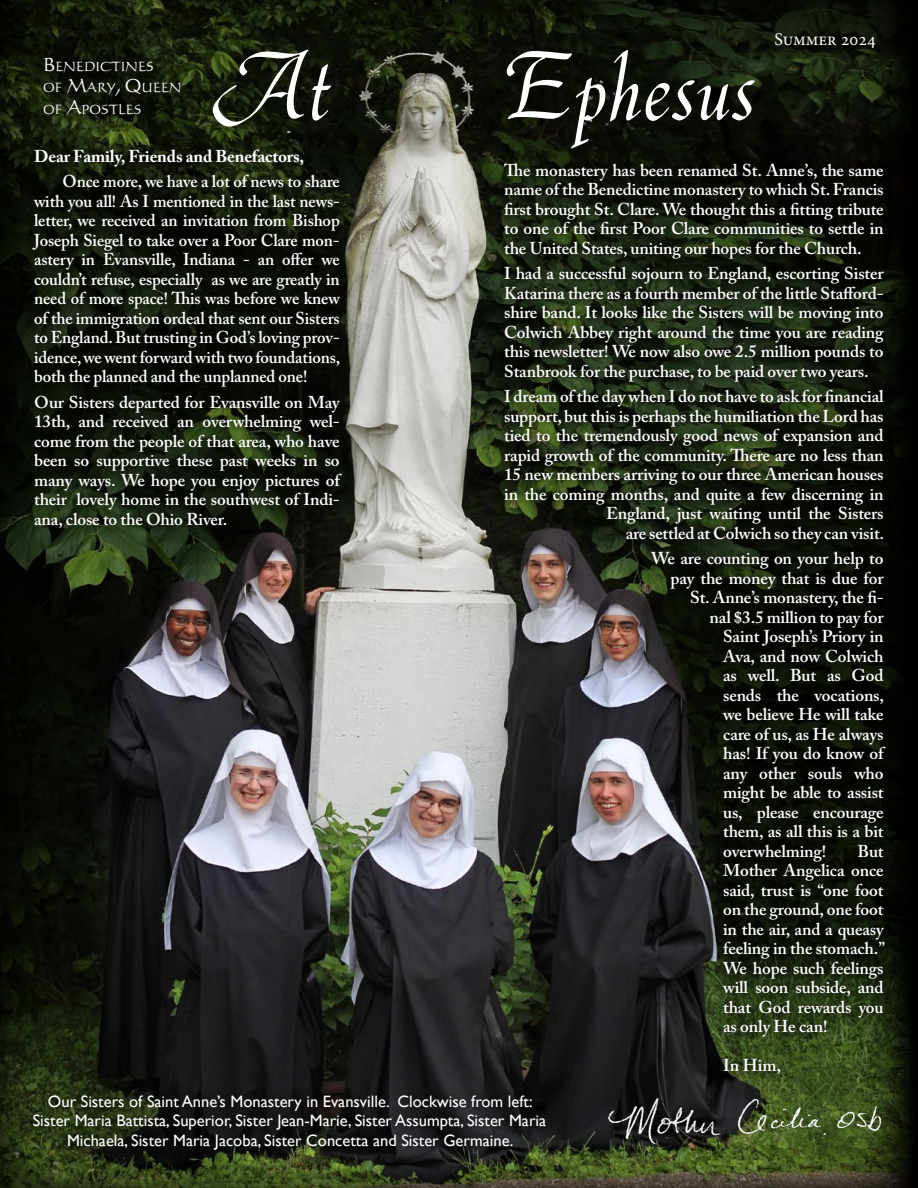
<style>
.page{position:relative;width:918px;height:1188px;background:#fff}
.page>*{position:absolute;margin:0;border:0;box-sizing:border-box;transform-origin:0 0}
.t1{font:102px "Deanna Script";color:#fff}
.t2{font:102px "Deanna Swash";color:#fff}
.t3{font:18px "Minion Pro";color:#fff}
.t4{font:600 17.25px "Adobe Caslon Pro";color:#fff}
.t5{font:600 17.1px/19.5px "Adobe Caslon Pro";letter-spacing:-.01em;color:#fff;text-align:justify}
.t6{font:700 17.1px "Adobe Caslon Pro";letter-spacing:-.01em;color:#fff}
.t7{font:16.5px/19.8px "Gill Sans";color:#fff;text-align:center}
.t8{font:12.6px/21.6px "Calli 109 Normal";color:#fff}
.s1{font-family:"Deanna Script"}
.s2{font-size:18px}
</style>
<div class="page">
<img style="left:0;top:0;width:918px;height:1188px">
<svg style="left:41px;top:54px;width:152px;height:73px;background:#131909"></svg>
<svg style="left:772px;top:30px;width:115px;height:31px;background:#10160a"></svg>
<div style="left:25px;top:141px;width:324px;height:395px;background:#000;opacity:.75"></div>
<svg style="left:496px;top:154px;width:398px;height:928px;background:#1f2419"></svg>
<img style="left:602px;top:1080px;width:311px;height:84px">
<div style="left:25px;top:1087px;width:529px;height:71px;background:#000;opacity:.75"></div>
<p class="t3" style="left:774px;top:28px;width:103px">Summer 2024</p>
<h1 class="t2" style="left:212px;top:28px;width:122px">A<span class="s1">t</span></h1>
<h1 class="t1" style="left:503px;top:31px;width:253px">Ephesus</h1>
<p class="t6" style="left:34px;top:146px;width:272px">Dear Family, Friends and Benefactors,</p>
<p class="t5" style="left:34px;top:172px;width:308px;text-indent:29px">Once more, we have a lot of news to share with you all! As I mentioned in the last news&shy;letter, we received an invitation from Bishop Joseph Siegel to take over a Poor Clare mon&shy;astery in Evansville, Indiana - an offer we couldn’t refuse, especially as we are greatly in need of more space! This was before we knew of the immigration ordeal that sent our Sisters to England. But trusting in God’s loving prov&shy;idence, we went forward with two foundations, both the planned and the unplanned one!</p>
<p class="t5" style="left:34px;top:392px;width:307px">Our Sisters departed for Evansville on May 13th, and received an overwhelming wel&shy;come from the people of that area, who have been so supportive these past weeks in so many ways. We hope you enjoy pictures of their lovely home in the southwest of Indi&shy;ana, close to the Ohio River.</p>
<p class="t8" style="left:43px;top:56px;width:140px"><span class="s2">B</span>enedictines<br>of <span class="s2">M</span>ary<span class="s2">, Q</span>ueen of <span class="s2">A</span>postles</p>
<p class="t5" style="left:504px;top:160px;width:381px">The monastery has been renamed St. Anne’s, the same name of the Benedictine monastery to which St. Francis first brought St. Clare. We thought this a fitting tribute to one of the first Poor Clare communities to settle in the United States, uniting our hopes for the Church.</p>
<p class="t5" style="left:504px;top:264px;width:381px">I had a successful sojourn to England, escorting Sister Katarina there as a fourth member of the little Stafford&shy;shire band. It looks like the Sisters will be moving into Colwich Abbey right around the time you are reading this newsletter! We now also owe 2.5 million pounds to Stanbrook for the purchase, to be paid over two years.</p>
<p class="t5" style="left:504px;top:387px;width:381px;text-align:right">I dream of the day when I do not have to ask for financial support, but this is perhaps the humiliation the Lord has tied to the tremendously good news of expansion and rapid growth of the community. There are no less than 15 new members arriving to our three American houses in the coming months, and quite a few discerning in England, just waiting until the Sisters<br>are settled at Colwich so they can visit.</p>
<p class="t5" style="left:651px;top:549px;width:234px">We are counting on your help to</p>
<p class="t5" style="left:671px;top:568px;width:215px">pay the money that is due for</p>
<p class="t5" style="left:690px;top:588px;width:195px">St. Anne’s monastery, the fi-</p>
<p class="t5" style="left:710px;top:607px;width:175px">nal $3.5 million to pay for</p>
<p class="t5" style="left:723px;top:627px;width:162px">Saint Joseph’s Priory in</p>
<p class="t5" style="left:723px;top:646px;width:162px">Ava, and now Colwich</p>
<p class="t5" style="left:723px;top:666px;width:162px">as well. But as God</p>
<p class="t5" style="left:723px;top:685px;width:163px">sends the vocations,</p>
<p class="t5" style="left:723px;top:705px;width:162px">we believe He will take</p>
<p class="t5" style="left:723px;top:724px;width:162px">care of us, as He always</p>
<p class="t5" style="left:723px;top:744px;width:162px">has! If you do know of</p>
<p class="t5" style="left:723px;top:763px;width:162px">any other souls who</p>
<p class="t5" style="left:723px;top:783px;width:162px">might be able to assist</p>
<p class="t5" style="left:723px;top:802px;width:162px">us, please encourage</p>
<p class="t5" style="left:723px;top:822px;width:162px">them, as all this is a bit</p>
<p class="t5" style="left:723px;top:841px;width:105px">overwhelming!</p>
<p class="t5" style="left:723px;top:841px;width:163px;text-indent:134px">But Mother Angelica once said, trust is “one foot on the ground, one foot in the air, and a queasy feeling in the stomach.” We hope such feelings will soon subside, and that God rewards you as only He can!</p>
<p class="t4" style="left:723px;top:1055px;width:59px">In Him,</p>
<p class="t7" style="left:33px;top:1091px;width:515px">Our Sisters of Saint Anne’s Monastery in Evansville. Clockwise from left:<br>Sister Maria Battista, Superior, Sister Jean-Marie, Sister Assumpta, Sister Maria<br>Michaela, Sister Maria Jacoba, Sister Concetta and Sister Germaine.</p>
</div>
